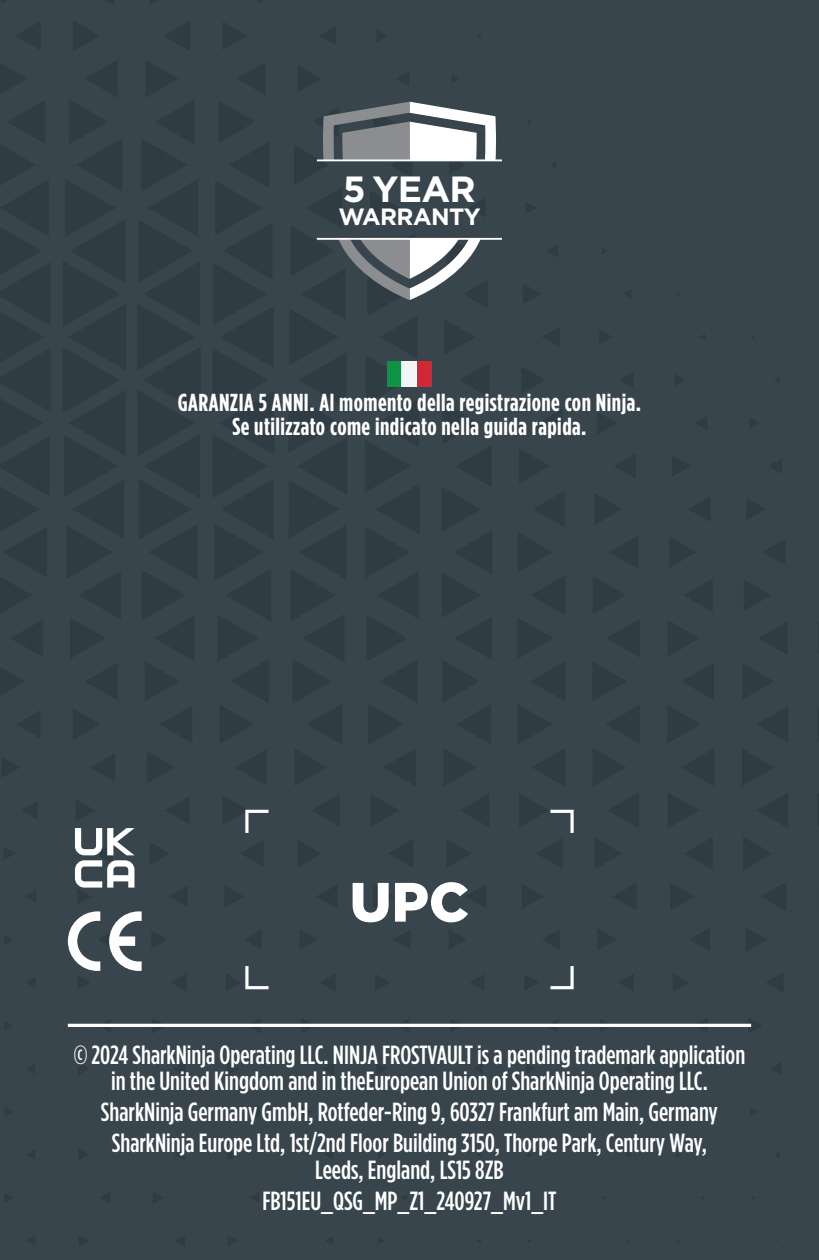
<style>
.page{position:relative;width:819px;height:1260px;background:#38454d}
.page>*{position:absolute;margin:0;border:0;box-sizing:border-box;transform-origin:0 0}
.t1{font:900 55.3px "Gotham";color:#fff}
.t2{font:700 36.4px "Gotham";color:#fff}
.t3{font:500 26.25px/31.2px "Gotham Condensed";color:#fff;text-align:center}
.t4{font:700 24.5px/24.5px "Gotham Condensed";letter-spacing:.02em;color:#fff;text-align:center}
.t5{font:700 23.45px "Gotham";letter-spacing:-.025em;color:#fff}
</style>
<div class="page">
<svg style="left:694px;top:1023px;width:14px;height:1px"></svg>
<svg style="left:600px;top:1023px;width:12px;height:1px"></svg>
<svg style="left:546px;top:1023px;width:12px;height:1px"></svg>
<svg style="left:451px;top:1023px;width:12px;height:1px"></svg>
<svg style="left:397px;top:1023px;width:12px;height:1px"></svg>
<svg style="left:301px;top:1023px;width:14px;height:1px"></svg>
<svg style="left:246px;top:1023px;width:15px;height:1px"></svg>
<svg style="left:152px;top:1023px;width:14px;height:1px"></svg>
<svg style="left:98px;top:1023px;width:13px;height:1px"></svg>
<hr style="left:68px;top:1024px;width:683px;height:3px;background:#fff">
<svg style="left:245px;top:809px;width:24px;height:24px"></svg>
<svg style="left:550px;top:809px;width:24px;height:24px"></svg>
<svg style="left:245px;top:966px;width:24px;height:24px"></svg>
<svg style="left:550px;top:966px;width:24px;height:24px"></svg>
<svg style="left:68px;top:911px;width:74px;height:60px"></svg>
<svg style="left:75px;top:828px;width:60px;height:60px"></svg>
<svg style="left:316px;top:102px;width:185px;height:285px"></svg>
<hr style="left:317px;top:159px;width:185px;height:2px;background:#fff">
<hr style="left:317px;top:238px;width:185px;height:2px;background:#fff">
<h2 class="t2" style="left:343px;top:165px;width:135px">5 YEAR</h2>
<p class="t5" style="left:338px;top:201px;width:144px">WARRANTY</p>
<p class="t4" style="left:178px;top:390px;width:465px">GARANZIA 5 ANNI. Al momento della registrazione con Ninja.<br>Se utilizzato come indicato nella guida rapida.</p>
<h1 class="t1" style="left:350px;top:864px;width:121px">UPC</h1>
<p class="t3" style="left:74px;top:1041px;width:673px;line-height:26.2px">© 2024 SharkNinja Operating LLC. NINJA FROSTVAULT is a pending trademark application in the United Kingdom and in theEuropean Union of SharkNinja Operating LLC.</p>
<p class="t3" style="left:101px;top:1096px;width:619px">SharkNinja Germany GmbH, Rotfeder-Ring 9, 60327 Frankfurt am Main, Germany<br>SharkNinja Europe Ltd, 1st/2nd Floor Building 3150, Thorpe Park, Century Way,</p>
<p class="t3" style="left:262px;top:1154px;width:296px">Leeds, England, LS15 8ZB<br>FB151EU_QSG_MP_Z1_240927_Mv1_IT</p>
</div>
